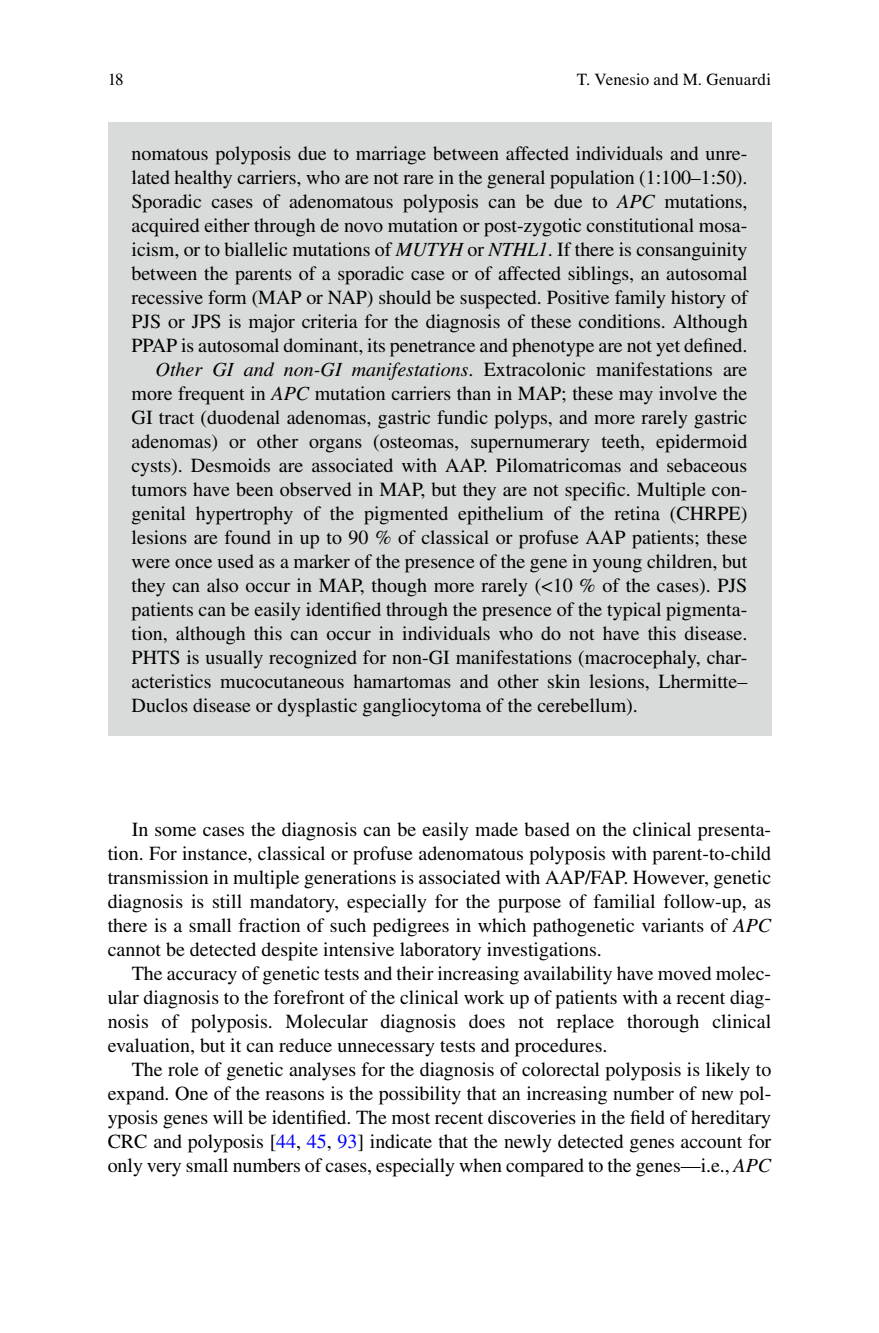
<style>
.page{position:relative;width:879px;height:1333px;background:#fff}
.page>*{position:absolute;margin:0;border:0;box-sizing:border-box;transform-origin:0 0}
.t1{font:20px/24px "Vvntqy Times";color:#000;text-align:justify}
.t2{font:italic 20px "Hbrxsm Times";color:#000}
.t3{font:17px "Vvntqy Times";letter-spacing:.005em;color:#000}
.s1{font-family:"Hbrxsm Times";font-style:italic}
.s2{font-family:"Vvntqy Times";font-style:normal}
.s3{color:#0000fa}
</style>
<div class="page">
<div style="left:108px;top:122px;width:663px;height:613px;background:#d9dada"></div>
<p class="t3" style="left:108px;top:73px;width:18px">18</p>
<p class="t3" style="left:577px;top:73px;width:196px">T. Venesio and M. Genuardi</p>
<p class="t1" style="left:132px;top:143px;width:617px">nomatous polyposis due to marriage between affected individuals and unre&shy;lated healthy carriers, who are not rare in the general population (1:100–1:50).<br>Sporadic cases of adenomatous polyposis can be due to <span class="s1">APC</span> mutations, acquired either through de novo mutation or post-zygotic constitutional mosa&shy;icism, or to biallelic mutations of <span class="s1">MUTYH</span> or <span class="s1">NTHL1</span> . If there is consanguinity between the parents of a sporadic case or of affected siblings, an autosomal recessive form (MAP or NAP) should be suspected. Positive family history of PJS or JPS is major criteria for the diagnosis of these conditions. Although PPAP is autosomal dominant, its penetrance and phenotype are not yet defined.</p>
<p class="t2" style="left:156px;top:362px;width:593px">Other GI and non-GI manifestations <span class="s2">. Extracolonic manifestations are</span></p>
<p class="t1" style="left:132px;top:383px;width:617px">more frequent in <span class="s1">APC</span> mutation carriers than in MAP; these may involve the GI tract (duodenal adenomas, gastric fundic polyps, and more rarely gastric adenomas) or other organs (osteomas, supernumerary teeth, epidermoid cysts). Desmoids are associated with AAP. Pilomatricomas and sebaceous tumors have been observed in MAP, but they are not specific. Multiple con&shy;genital hypertrophy of the pigmented epithelium of the retina (CHRPE) lesions are found in up to 90 % of classical or profuse AAP patients; these were once used as a marker of the presence of the gene in young children, but they can also occur in MAP, though more rarely (&lt;10 % of the cases). PJS patients can be easily identified through the presence of the typical pigmenta&shy;tion, although this can occur in individuals who do not have this disease.<br>PHTS is usually recognized for non-GI manifestations (macrocephaly, char&shy;acteristics mucocutaneous hamartomas and other skin lesions, Lhermitte– Duclos disease or dysplastic gangliocytoma of the cerebellum).</p>
<p class="t1" style="left:108px;top:818px;width:665px;text-indent:24px">In some cases the diagnosis can be easily made based on the clinical presenta&shy;tion. For instance, classical or profuse adenomatous polyposis with parent-to-child transmission in multiple generations is associated with AAP/FAP. However, genetic diagnosis is still mandatory, especially for the purpose of familial follow-up, as there is a small fraction of such pedigrees in which pathogenetic variants of <span class="s1">APC </span>cannot be detected despite intensive laboratory investigations.</p>
<p class="t1" style="left:108px;top:962px;width:665px;text-indent:24px">The accuracy of genetic tests and their increasing availability have moved molec&shy;ular diagnosis to the forefront of the clinical work up of patients with a recent diag&shy;nosis of polyposis. Molecular diagnosis does not replace thorough clinical evaluation, but it can reduce unnecessary tests and procedures.</p>
<p class="t1" style="left:108px;top:1058px;width:665px;text-indent:24px">The role of genetic analyses for the diagnosis of colorectal polyposis is likely to expand. One of the reasons is the possibility that an increasing number of new pol&shy;yposis genes will be identified. The most recent discoveries in the field of hereditary CRC and polyposis [ <span class="s3">44</span> , <span class="s3">45</span> , <span class="s3">93</span> ] indicate that the newly detected genes account for only very small numbers of cases, especially when compared to the genes—i.e., <span class="s1">APC</span></p>
</div>
